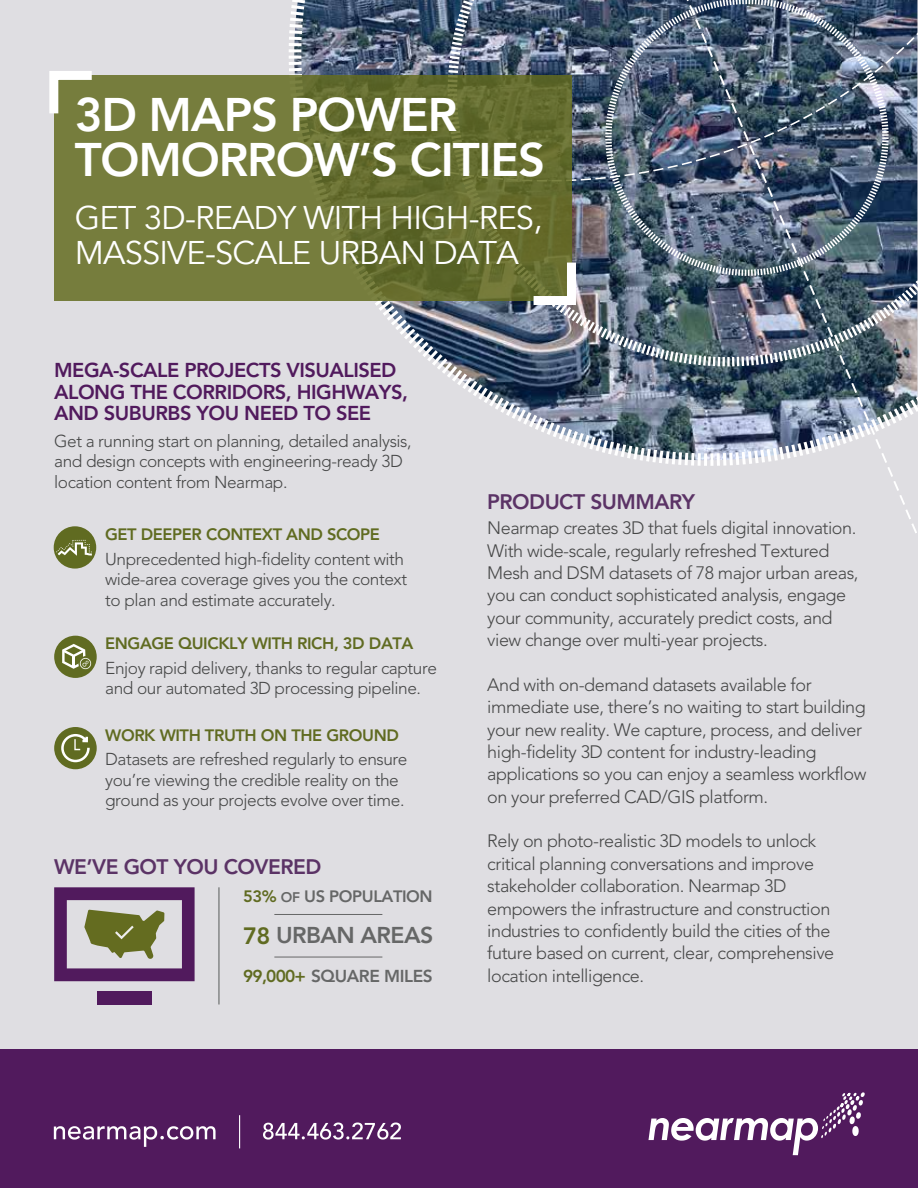
<style>
.page{position:relative;width:918px;height:1188px;background:#fff}
.page>*{position:absolute;margin:0;border:0;box-sizing:border-box;transform-origin:0 0}
.t1{font:800 47.1px/44.2px "Avenir";letter-spacing:-.025em;color:#fff}
.t2{font:32.7px/35px "Avenir";letter-spacing:-.025em;color:#fff}
.t3{font:800 22.95px "Avenir";letter-spacing:-.025em;color:#666767}
.t4{font:800 20.85px "Avenir LT Std";letter-spacing:-.025em;color:#5b3366}
.t5{font:800 19.95px/21.5px "Avenir LT Std";letter-spacing:-.025em;color:#511a5d}
.t6{font:300 17.85px/22.4px "Avenir LT Std";letter-spacing:-.025em;color:#464747}
.t7{font:800 17.25px "Avenir LT Std";letter-spacing:-.025em;color:#666767}
.t8{font:300 17.1px/20.5px "Avenir LT Std";letter-spacing:-.025em;color:#464747}
.t9{font:800 16.35px "Avenir LT Std";letter-spacing:-.025em;color:#606b21}
.t10{font:800 16.35px "Avenir LT Std";letter-spacing:-.025em;color:#666767}
.s1{color:#606b21}
.s2{font-size:13.8px}
.s3{font-family:"Avenir LT Std";font-size:23.4px;color:#606b21}
</style>
<div class="page">
<div style="left:0;top:0;width:917px;height:1188px;background:#dfdee2"></div>
<img style="left:289px;top:0;width:398px;height:465px">
<img style="left:687px;top:182px;width:230px;height:351px">
<img style="left:301px;top:0;width:616px;height:182px">
<svg style="left:54px;top:75px;width:517px;height:226px;background:#6d7536"></svg>
<svg style="left:525px;top:254px;width:55px;height:56px;background:#8e9370"></svg>
<svg style="left:49px;top:71px;width:52px;height:51px;background:#9ca174"></svg>
<hr style="left:218px;top:887px;width:2px;height:118px;background:#8b8d8d">
<div style="left:97px;top:991px;width:55px;height:14px;background:#511a5d"></div>
<svg style="left:54px;top:887px;width:141px;height:94px"></svg>
<hr style="left:274px;top:914px;width:108px;height:1px;background:#666767">
<hr style="left:274px;top:957px;width:108px;height:1px;background:#666767">
<div style="left:54px;top:526px;width:42px;height:43px;background:#606b21;border-radius:50%"></div>
<svg style="left:56px;top:540px;width:36px;height:16px"></svg>
<div style="left:54px;top:636px;width:43px;height:42px;background:#606b21;border-radius:50%"></div>
<svg style="left:62px;top:644px;width:29px;height:25px"></svg>
<div style="left:54px;top:727px;width:43px;height:42px;background:#606b21;border-radius:50%"></div>
<svg style="left:61px;top:734px;width:29px;height:28px"></svg>
<div style="left:1px;top:1050px;width:917px;height:138px;background:#511a5d"></div>
<svg style="left:54px;top:1126px;width:162px;height:21px"></svg>
<svg style="left:263px;top:1123px;width:138px;height:17px"></svg>
<hr style="left:239px;top:1115px;width:1px;height:33px;background:#fff">
<svg style="left:648px;top:1092px;width:217px;height:63px"></svg>
<h1 class="t1" style="left:75px;top:93px;width:472px">3D MAPS POWER<br>TOMORROW’S CITIES</h1>
<h2 class="t2" style="left:75px;top:201px;width:469px">GET 3D-READY WITH HIGH-RES,<br>MASSIVE-SCALE URBAN DATA</h2>
<p class="t5" style="left:54px;top:360px;width:355px">MEGA-SCALE PROJECTS VISUALISED<br>ALONG THE CORRIDORS, HIGHWAYS,<br>AND SUBURBS YOU NEED TO SEE</p>
<p class="t8" style="left:54px;top:430px;width:359px">Get a running start on planning, detailed analysis, and design concepts with engineering-ready 3D location content from Nearmap.</p>
<p class="t9" style="left:105px;top:525px;width:276px">GET DEEPER CONTEXT AND SCOPE</p>
<p class="t8" style="left:105px;top:549px;width:303px">Unprecedented high-fidelity content with wide-area coverage gives you the context to plan and estimate accurately.</p>
<p class="t9" style="left:105px;top:634px;width:310px">ENGAGE QUICKLY WITH RICH, 3D DATA</p>
<p class="t8" style="left:105px;top:658px;width:333px">Enjoy rapid delivery, thanks to regular capture and our automated 3D processing pipeline.</p>
<p class="t9" style="left:105px;top:725px;width:295px">WORK WITH TRUTH ON THE GROUND</p>
<p class="t8" style="left:105px;top:749px;width:304px">Datasets are refreshed regularly to ensure you’re viewing the credible reality on the ground as your projects evolve over time.</p>
<p class="t4" style="left:54px;top:855px;width:269px">WE’VE GOT YOU COVERED</p>
<p class="t10" style="left:243px;top:887px;width:191px"><span class="s1">53%</span> <span class="s2">OF</span> US POPULATION</p>
<p class="t3" style="left:243px;top:918px;width:192px"><span class="s3">78</span> URBAN AREAS</p>
<p class="t7" style="left:243px;top:965px;width:191px"><span class="s1">99,000+</span> SQUARE MILES</p>
<p class="t4" style="left:487px;top:490px;width:209px">PRODUCT SUMMARY</p>
<p class="t6" style="left:487px;top:517px;width:373px">Nearmap creates 3D that fuels digital innovation.<br>With wide-scale, regularly refreshed Textured Mesh and DSM datasets of 78 major urban areas, you can conduct sophisticated analysis, engage your community, accurately predict costs, and view change over multi-year projects.</p>
<p class="t6" style="left:487px;top:674px;width:381px">And with on-demand datasets available for immediate use, there’s no waiting to start building your new reality. We capture, process, and deliver high-fidelity 3D content for industry-leading applications so you can enjoy a seamless workflow on your preferred CAD/GIS platform.</p>
<p class="t6" style="left:487px;top:830px;width:348px">Rely on photo-realistic 3D models to unlock critical planning conversations and improve stakeholder collaboration. Nearmap 3D empowers the infrastructure and construction industries to confidently build the cities of the future based on current, clear, comprehensive location intelligence.</p>
</div>
